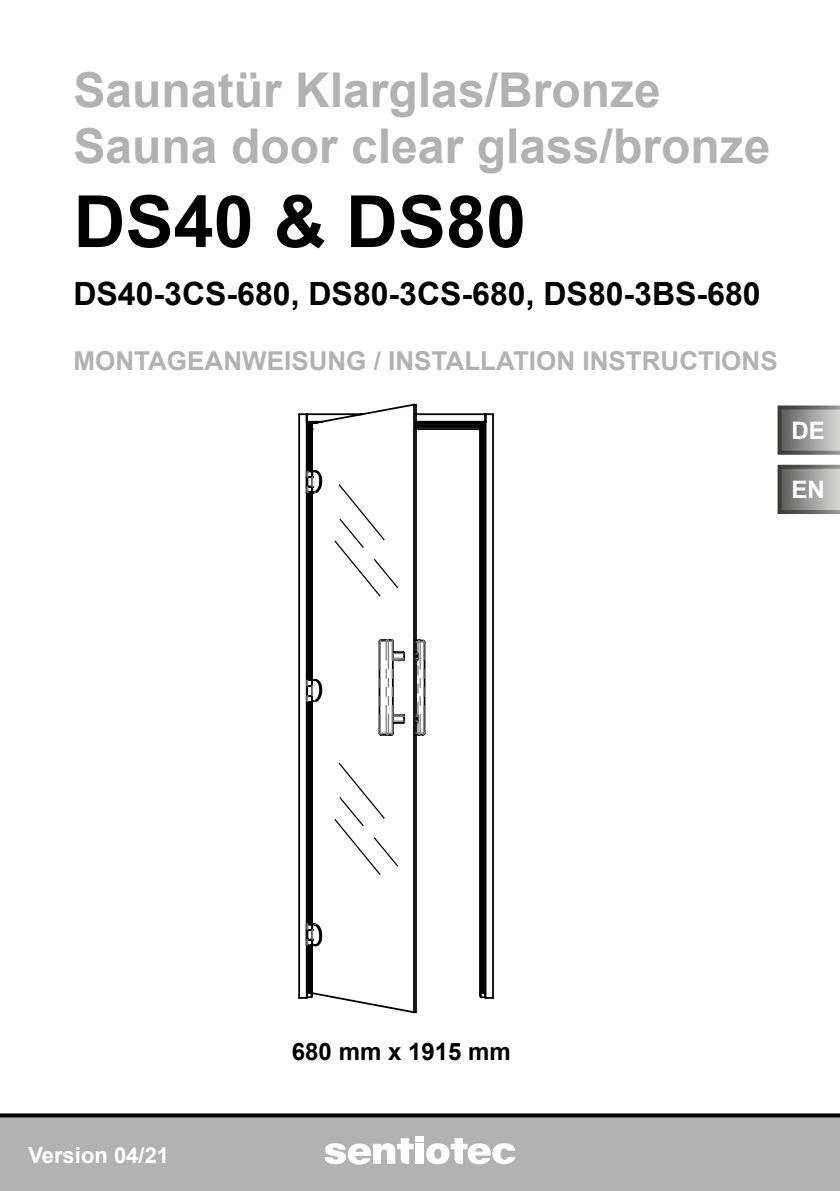
<style>
.page{position:relative;width:840px;height:1191px;background:#fff}
.page>*{position:absolute;margin:0;border:0;box-sizing:border-box;transform-origin:0 0}
.t1{font:700 72px "Arial";color:#000}
.t2{font:700 48px/56px "Arial";color:#b3b2b2}
.t3{font:700 32px "Arial";color:#000}
.t4{font:700 26px "Arial";color:#b3b2b2}
.t5{font:700 24px "Arial";color:#000}
.t6{font:700 24px "Arial";color:#fff}
.t7{font:700 22px "Arial";color:#fff}
</style>
<div class="page">
<div style="left:0;top:1117px;width:839px;height:74px;background:#b3b2b2"></div>
<svg style="left:0;top:1113px;width:839px;height:4px;background:#1b1b1b"></svg>
<svg style="left:426px;top:1138px;width:89px;height:26px"></svg>
<div style="left:415px;top:1143px;width:9px;height:20px;background:#fff"></div>
<svg style="left:324px;top:1138px;width:89px;height:26px"></svg>
<div style="left:415px;top:1136px;width:9px;height:5px;background:#fff"></div>
<svg style="left:777px;top:405px;width:62px;height:50px;background:#8f8f8f"></svg>
<svg style="left:777px;top:465px;width:62px;height:49px;background:#8e8e8d"></svg>
<hr style="left:150px;top:398px;width:444px;height:1px;background:#c0c0c0">
<hr style="left:150px;top:398px;width:1px;height:659px;background:#c0c0c0">
<hr style="left:150px;top:1190px;width:444px;height:1px;background:#c0c0c0">
<hr style="left:839px;top:398px;width:1px;height:659px;background:#c0c0c0">
<svg style="left:298px;top:403px;width:196px;height:611px"></svg>
<svg style="left:416px;top:639px;width:9px;height:97px"></svg>
<svg style="left:378px;top:638px;width:26px;height:98px"></svg>
<svg style="left:306px;top:471px;width:9px;height:22px"></svg>
<svg style="left:306px;top:923px;width:9px;height:22px"></svg>
<svg style="left:333px;top:483px;width:66px;height:115px"></svg>
<svg style="left:333px;top:761px;width:66px;height:115px"></svg>
<svg style="left:306px;top:680px;width:9px;height:22px"></svg>
<p class="t2" style="left:73px;top:63px;width:698px">Saunatür Klarglas/Bronze<br>Sauna door clear glass/bronze</p>
<h1 class="t1" style="left:73px;top:171px;width:454px">DS40 &amp; DS80</h1>
<p class="t3" style="left:73px;top:271px;width:688px">DS40-3CS-680, DS80-3CS-680, DS80-3BS-680</p>
<p class="t4" style="left:73px;top:342px;width:705px">MONTAGEANWEISUNG / INSTALLATION INSTRUCTIONS</p>
<p class="t6" style="left:791px;top:413px;width:35px">DE</p>
<p class="t6" style="left:791px;top:472px;width:35px">EN</p>
<p class="t7" style="left:28px;top:1140px;width:142px">Version 04/21</p>
<p class="t5" style="left:292px;top:1034px;width:220px">680 mm x 1915 mm</p>
</div>
